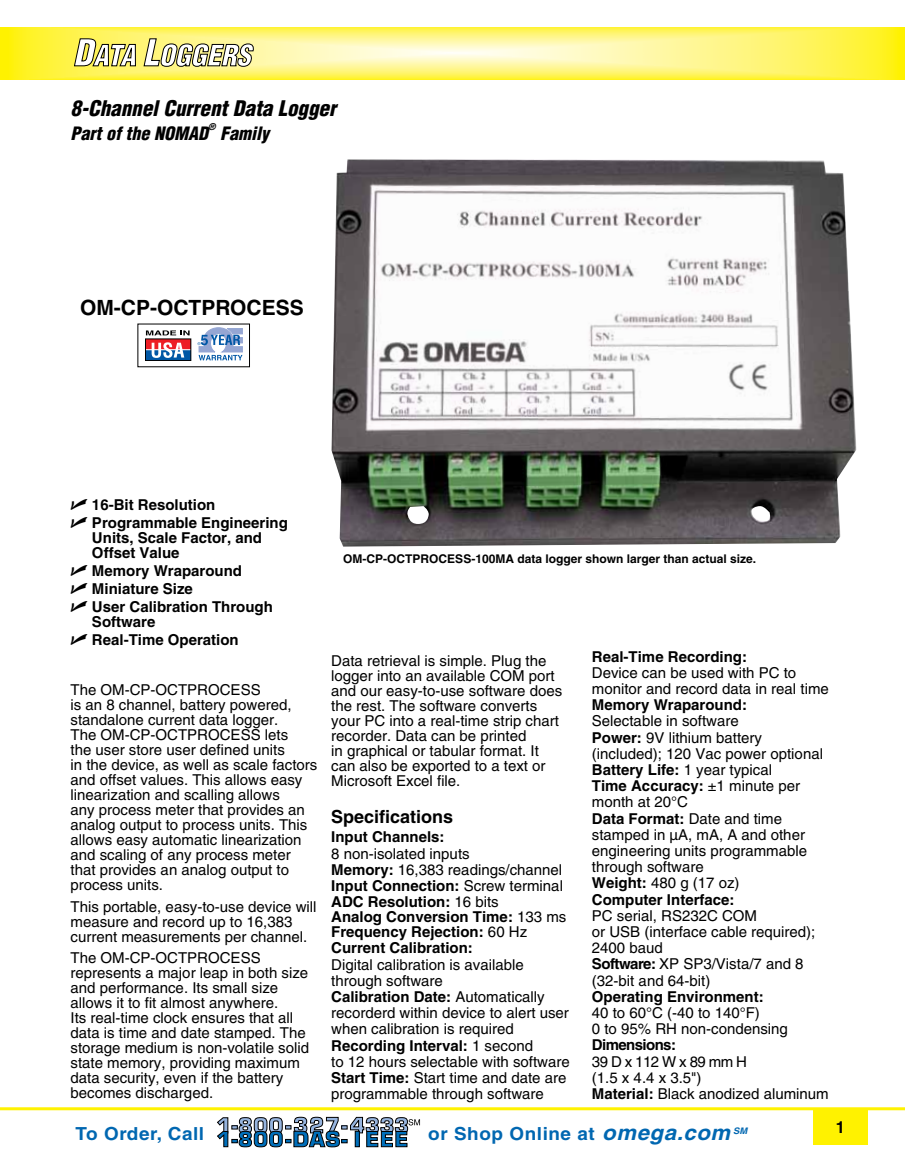
<style>
.page{position:relative;width:905px;height:1168px;background:#fff}
.page>*{position:absolute;margin:0;border:0;box-sizing:border-box;transform-origin:0 0}
.t1{font:italic 900 condensed 21px "Helvetica";color:#000}
.t2{font:700 21px "Helvetica";color:#000}
.t3{font:700 18px "Helvetica";letter-spacing:.03em;color:#0067b1;scale:1.05 1}
.t4{font:italic 900 condensed 18px "Helvetica";color:#000}
.t5{font:700 18px "Helvetica";color:#000}
.t6{font:700 16.5px "Helvetica";color:#000}
.t7{font:15px/15px "Helvetica";color:#000}
.t8{font:700 15px/15.8px "Helvetica";color:#000}
.t9{font:700 15px "Helvetica";letter-spacing:-.04em;color:#000}
.t10{font:700 12px "Helvetica";color:#000}
.t11{font:italic 700 9px "Helvetica";color:#0067b1;scale:1.05 1}
.t12{font:italic 900 condensed 9px "Helvetica";color:#000}
.s1{font-family:"Universal Newswith Comm Pi";font-weight:400;font-size:17.25px}
.s2{font-weight:400}
.s3{font-weight:700}
.s4{font-style:italic;font-size:21px}
</style>
<div class="page">
<img style="left:0;top:27px;width:904px;height:53px">
<hr style="left:0;top:1107px;width:904px;height:3px;background:#fff200">
<div style="left:813px;top:1108px;width:54px;height:36px;background:#fff200"></div>
<svg style="left:217px;top:1117px;width:203px;height:30px"></svg>
<svg style="left:74px;top:39px;width:62px;height:27px"></svg>
<svg style="left:144px;top:39px;width:109px;height:28px"></svg>
<img style="left:331px;top:159px;width:525px;height:388px">
<svg style="left:200px;top:360px;width:41px;height:1px"></svg>
<svg style="left:197px;top:327px;width:46px;height:33px"></svg>
<svg style="left:145px;top:331px;width:47px;height:30px"></svg>
<div style="left:145px;top:339px;width:46px;height:11px;background:#ed1d24"></div>
<div style="left:145px;top:350px;width:46px;height:10px;background:#0057a5"></div>
<hr style="left:146px;top:349px;width:45px;height:1px;background:#fff">
<svg style="left:152px;top:342px;width:32px;height:16px"></svg>
<svg style="left:146px;top:330px;width:44px;height:5px"></svg>
<div style="left:145px;top:339px;width:46px;height:22px;border:1px solid #000"></div>
<h1 class="t1" style="left:71px;top:95px;width:267px">8-Channel Current Data Logger</h1>
<p class="t4" style="left:71px;top:122px;width:139px">Part of the NOMAD</p>
<p class="t12" style="left:208px;top:121px;width:9px">®</p>
<p class="t4" style="left:220px;top:122px;width:50px">Family</p>
<h1 class="t2" style="left:80px;top:295px;width:225px">OM-CP-OCTPROCESS</h1>
<p class="t8" style="left:71px;top:495px;width:219px;line-height:18px"><span class="s1">U</span> 16-Bit Resolution<br><span class="s1">U</span> Programmable Engineering</p>
<p class="t8" style="left:92px;top:529px;width:172px;line-height:15px">Units, Scale Factor, and<br>Offset Value</p>
<p class="t8" style="left:71px;top:561px;width:204px;line-height:18px"><span class="s1">U</span> Memory Wraparound<br><span class="s1">U</span> Miniature Size<br><span class="s1">U</span> User Calibration Through</p>
<p class="t8" style="left:71px;top:612px;width:170px;line-height:18px;text-indent:21px">Software<br><span class="s1">U</span> Real-Time Operation</p>
<p class="t7" style="left:71px;top:682px;width:248px">The OM-CP-OCTPROCESS<br>is an 8 channel, battery powered, standalone current data logger.<br>The OM-CP-OCTPROCESS lets<br>the user store user defined units<br>in the device, as well as scale factors and offset values. This allows easy linearization and scalling allows<br>any process meter that provides an analog output to process units. This allows easy automatic linearization and scaling of any process meter that provides an analog output to process units.</p>
<p class="t7" style="left:71px;top:899px;width:247px">This portable, easy-to-use device will measure and record up to 16,383 current measurements per channel.</p>
<p class="t7" style="left:71px;top:950px;width:240px">The OM-CP-OCTPROCESS represents a major leap in both size and performance. Its small size allows it to fit almost anywhere.<br>Its real-time clock ensures that all data is time and date stamped. The storage medium is non-volatile solid state memory, providing maximum data security, even if the battery becomes discharged.</p>
<p class="t10" style="left:343px;top:552px;width:414px">OM-CP-OCTPROCESS-100MA data logger shown larger than actual size.</p>
<p class="t7" style="left:331px;top:653px;width:232px">Data retrieval is simple. Plug the logger into an available COM port and our easy-to-use software does the rest. The software converts your PC into a real-time strip chart recorder. Data can be printed<br>in graphical or tabular format. It can also be exported to a text or<br>Microsoft Excel file.</p>
<p class="t5" style="left:331px;top:805px;width:124px">Specifications</p>
<p class="t8" style="left:331px;top:829px;width:115px">Input Channels:</p>
<p class="t8" style="left:331px;top:845px;width:237px"><span class="s2">8 non-isolated inputs<br></span>Memory: <span class="s2">16,383 readings/channel<br></span>Input Connection: <span class="s2">Screw terminal<br></span>ADC Resolution: <span class="s2">16 bits<br></span>Analog Conversion Time: <span class="s2">133 ms<br></span>Frequency Rejection: <span class="s2">60 Hz<br></span>Current Calibration:</p>
<p class="t7" style="left:331px;top:956px;width:240px;line-height:16.2px">Digital calibration is available through software<br><span class="s3">Calibration Date:</span> Automatically recorderd within device to alert user when calibration is required<br><span class="s3">Recording Interval:</span> 1 second<br>to 12 hours selectable with software<br><span class="s3">Start Time:</span> Start time and date are programmable through software</p>
<p class="t8" style="left:592px;top:648px;width:157px">Real-Time Recording:</p>
<p class="t7" style="left:592px;top:664px;width:238px;line-height:16.2px">Device can be used with PC to monitor and record data in real time</p>
<p class="t8" style="left:592px;top:697px;width:157px">Memory Wraparound:</p>
<p class="t7" style="left:592px;top:713px;width:232px;line-height:16.2px">Selectable in software<br><span class="s3">Power:</span> 9V lithium battery (included); 120 Vac power optional<br><span class="s3">Battery Life:</span> 1 year typical<br><span class="s3">Time Accuracy:</span> ±1 minute per month at 20°C<br><span class="s3">Data Format:</span> Date and time stamped in µA, mA, A and other engineering units programmable through software<br><span class="s3">Weight:</span> 480 g (17 oz)<br><span class="s3">Computer Interface:</span></p>
<p class="t7" style="left:592px;top:907px;width:225px;line-height:16.2px">PC serial, RS232C COM<br>or USB (interface cable required);<br>2400 baud<br><span class="s3">Software:</span> XP SP3/Vista/7 and 8 (32-bit and 64-bit)</p>
<p class="t8" style="left:592px;top:988px;width:173px">Operating Environment:</p>
<p class="t7" style="left:592px;top:1004px;width:197px;line-height:16.2px">40 to 60°C (-40 to 140°F)<br>0 to 95% RH non-condensing</p>
<p class="t9" style="left:592px;top:1036px;width:86px">Dimensions:</p>
<p class="t7" style="left:592px;top:1053px;width:238px;line-height:16.2px">39 D x 112 W x 89 mm H<br>(1.5 x 4.4 x 3.5")<br><span class="s3">Material:</span> Black anodized aluminum</p>
<p class="t3" style="left:76px;top:1123px;width:124px">To Order, Call</p>
<p class="t3" style="left:428px;top:1123px;width:289px">or Shop Online at <span class="s4">omega.com</span></p>
<p class="t11" style="left:733px;top:1126px;width:15px">SM</p>
<p class="t6" style="left:835px;top:1117px;width:11px">1</p>
</div>
